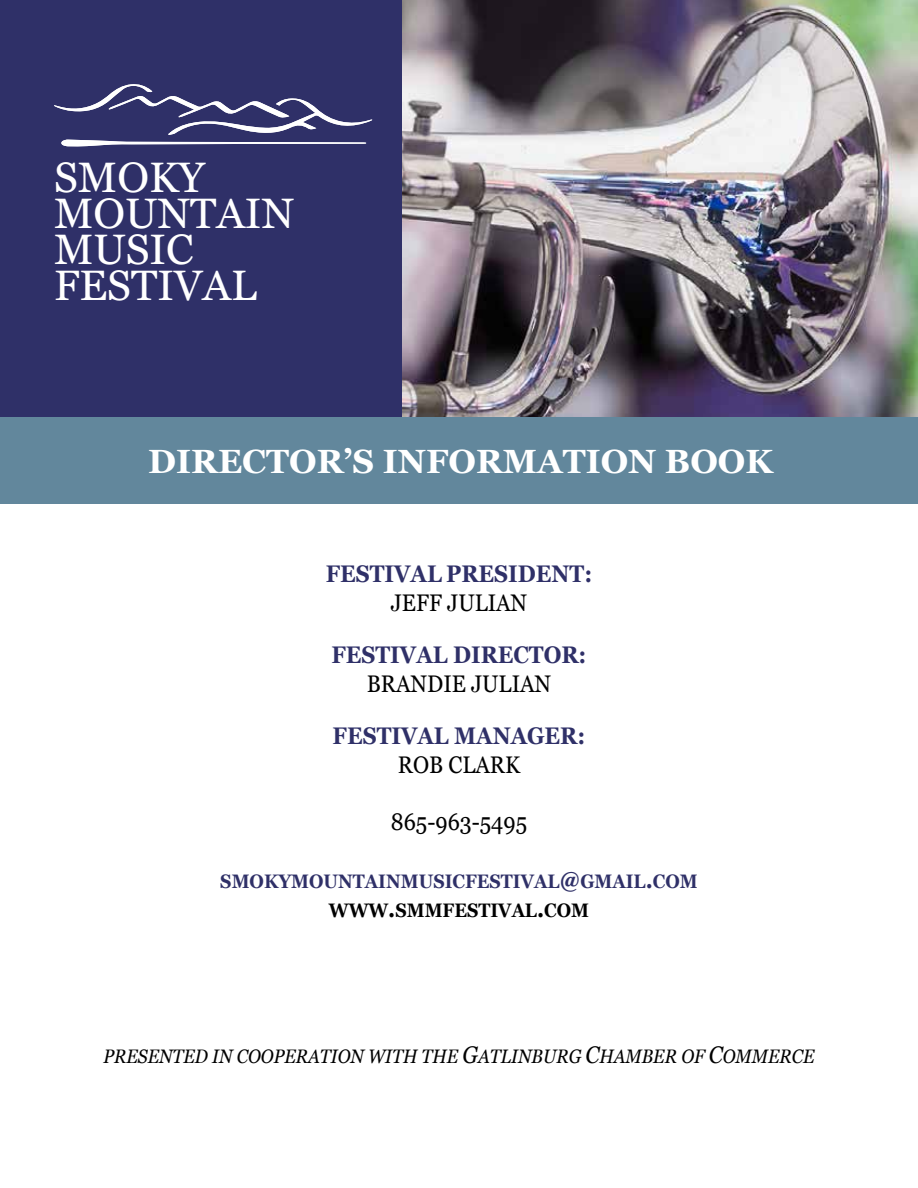
<style>
.page{position:relative;width:918px;height:1188px;background:#fff}
.page>*{position:absolute;margin:0;border:0;box-sizing:border-box;transform-origin:0 0}
.t1{font:42.6px/36px "Georgia";color:#fff}
.t2{font:700 33.6px "Georgia";color:#fff}
.t3{font:700 24px "Georgia";color:#2f3068;scale:.9 1}
.t4{font:24px "Georgia";color:#000;scale:.9 1}
.t5{font:italic 19.5px "Georgia";color:#000;scale:.9 1}
.t6{font:700 19.5px/28.8px "Georgia";color:#2f3068;text-align:center;scale:.9 1}
.s1{font-size:24px}
.s2{color:#000}
.s3{font-size:24px;color:#000}
</style>
<div class="page">
<div style="left:0;top:0;width:918px;height:417px;background:#2f3068"></div>
<svg style="left:54px;top:84px;width:318px;height:62px"></svg>
<img style="left:403px;top:0;width:515px;height:417px">
<div style="left:0;top:417px;width:918px;height:86px;background:#62879c"></div>
<h1 class="t1" style="left:54px;top:158px;width:242px">SMOKY<br>MOUNTAIN<br>MUSIC<br>FESTIVAL</h1>
<h2 class="t2" style="left:148px;top:436px;width:626px">DIRECTOR’S INFORMATION BOOK</h2>
<p class="t3" style="left:326px;top:556px;width:298px">FESTIVAL PRESIDENT:</p>
<p class="t4" style="left:391px;top:585px;width:153px">JEFF JULIAN</p>
<p class="t3" style="left:331px;top:637px;width:285px">FESTIVAL DIRECTOR:</p>
<p class="t4" style="left:367px;top:666px;width:206px">BRANDIE JULIAN</p>
<p class="t3" style="left:333px;top:718px;width:282px">FESTIVAL MANAGER:</p>
<p class="t4" style="left:398px;top:747px;width:137px">ROB CLARK</p>
<p class="t4" style="left:391px;top:805px;width:153px">865-963-5495</p>
<p class="t6" style="left:220px;top:866px;width:532px">SMOKYMOUNTAINMUSICFESTIVAL<span class="s1">@</span>GMAIL<span class="s1">.</span>COM<br><span class="s2">WWW</span><span class="s3">.</span><span class="s2">SMMFESTIVAL</span><span class="s3">.</span><span class="s2">COM</span></p>
<p class="t5" style="left:103px;top:1042px;width:792px">PRESENTED IN COOPERATION WITH THE <span class="s1">G</span>ATLINBURG <span class="s1">C</span>HAMBER OF <span class="s1">C</span>OMMERCE</p>
</div>
